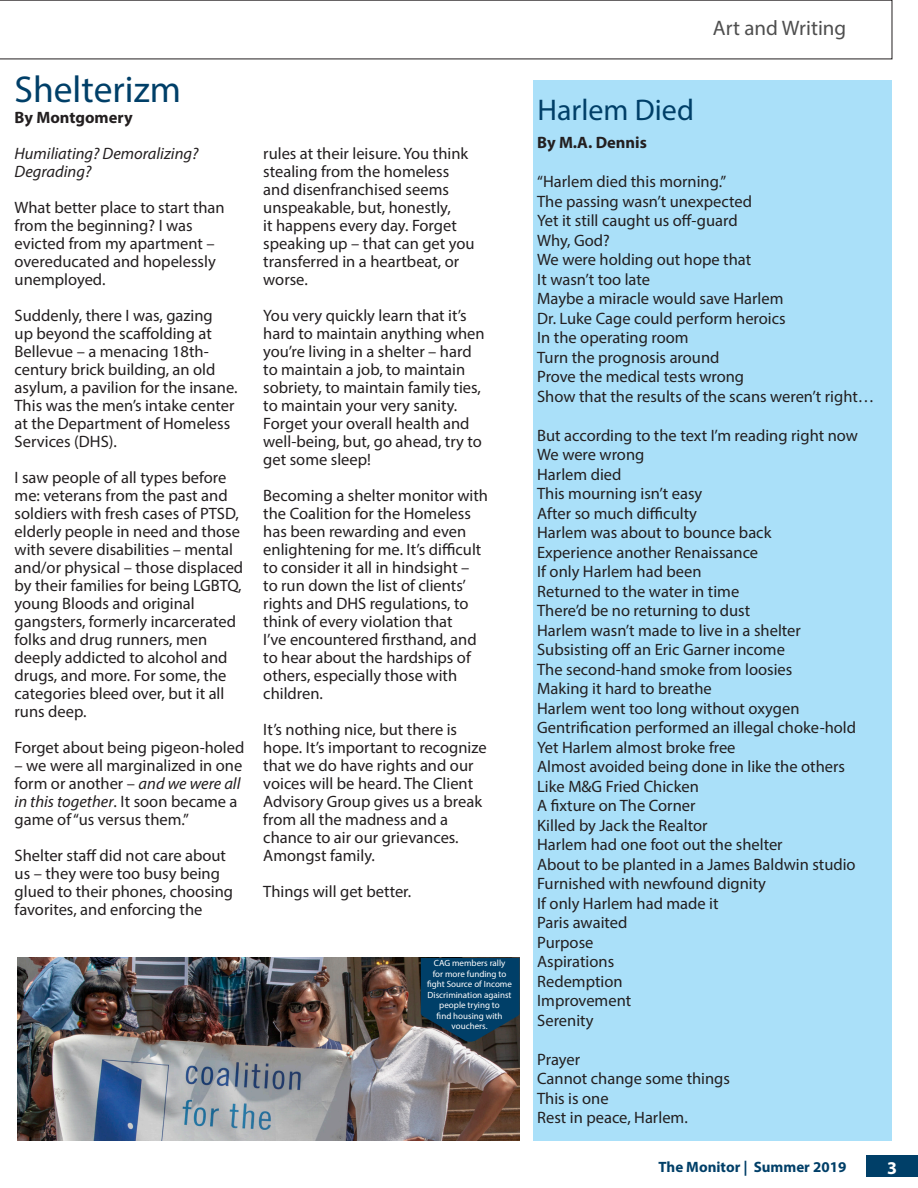
<style>
.page{position:relative;width:918px;height:1188px;background:#fff}
.page>*{position:absolute;margin:0;border:0;box-sizing:border-box;transform-origin:0 0}
.Head_1{font:37.5px "Myriad Pro";color:#003f68}
.t1{font:30px "Myriad Pro";color:#003f68}
.Subheading{font:21px "Myriad Pro";color:#4f4f4f}
.t2{font:700 18px "Myriad Pro";color:#fff}
.Body{font:16.5px/18px "Myriad Pro";color:#231f20}
.Body-2{font:italic 16.5px/18px "Myriad Pro";color:#231f20}
.Body-3{font:700 16.5px "Myriad Pro";color:#231f20}
.t3{font:700 15px "Myriad Pro";color:#003f68}
.t4{font:9px/10.5px "Myriad Pro";color:#fff;text-align:center}
.s1{font-style:italic}
</style>
<div class="page">
<div style="left:534px;top:81px;width:358px;height:1060px;background:#aae0f9"></div>
<svg style="left:0;top:0;width:892px;height:59px"></svg>
<div style="left:866px;top:1156px;width:52px;height:21px;background:#003f68"></div>
<img style="left:18px;top:958px;width:502px;height:183px">
<svg style="left:421px;top:958px;width:99px;height:84px;background:#0f4466"></svg>
<p class="Head_1" style="left:15px;top:66px;width:168px">Shelterizm</p>
<p class="Body-3" style="left:15px;top:107px;width:120px">By Montgomery</p>
<p class="Body-2" style="left:15px;top:144px;width:185px">Humiliating? Demoralizing?<br>Degrading?</p>
<p class="Body" style="left:15px;top:198px;width:212px">What better place to start than from the beginning? I was evicted from my apartment – overeducated and hopelessly unemployed.</p>
<p class="Body" style="left:15px;top:306px;width:224px">Suddenly, there I was, gazing<br>up beyond the scaffolding at<br>Bellevue – a menacing 18th&shy;century brick building, an old asylum, a pavilion for the insane.<br>This was the men’s intake center at the Department of Homeless<br>Services (DHS).</p>
<p class="Body" style="left:15px;top:468px;width:230px">I saw people of all types before me: veterans from the past and soldiers with fresh cases of PTSD, elderly people in need and those with severe disabilities – mental and/or physical – those displaced by their families for being LGBTQ, young Bloods and original gangsters, formerly incarcerated folks and drug runners, men deeply addicted to alcohol and drugs, and more. For some, the categories bleed over, but it all runs deep.</p>
<p class="Body" style="left:15px;top:738px;width:231px">Forget about being pigeon-holed</p>
<p class="Body" style="left:15px;top:756px;width:229px">– we were all marginalized in one form or another – <span class="s1">and we were all in this together</span>. It soon became a game of “us versus them.”</p>
<p class="Body" style="left:15px;top:846px;width:220px">Shelter staff did not care about us – they were too busy being glued to their phones, choosing favorites, and enforcing the</p>
<p class="Body" style="left:263px;top:144px;width:213px">rules at their leisure. You think stealing from the homeless and disenfranchised seems unspeakable, but, honestly,<br>it happens every day. Forget speaking up – that can get you transferred in a heartbeat, or worse.</p>
<p class="Body" style="left:263px;top:306px;width:223px">You very quickly learn that it’s hard to maintain anything when you’re living in a shelter – hard to maintain a job, to maintain sobriety, to maintain family ties, to maintain your very sanity.<br>Forget your overall health and well-being, but, go ahead, try to get some sleep!</p>
<p class="Body" style="left:263px;top:486px;width:226px">Becoming a shelter monitor with the Coalition for the Homeless has been rewarding and even enlightening for me. It’s difficult to consider it all in hindsight – to run down the list of clients’ rights and DHS regulations, to think of every violation that<br>I’ve encountered firsthand, and to hear about the hardships of others, especially those with children.</p>
<p class="Body" style="left:263px;top:720px;width:225px">It’s nothing nice, but there is hope. It’s important to recognize that we do have rights and our voices will be heard. The Client<br>Advisory Group gives us a break from all the madness and a chance to air our grievances.<br>Amongst family.</p>
<p class="Body" style="left:263px;top:882px;width:149px">Things will get better.</p>
<p class="t4" style="left:427px;top:958px;width:86px">CAG members rally<br>for more funding to fight Source of Income<br>Discrimination against people trying to<br>find housing with vouchers.</p>
<p class="Subheading" style="left:713px;top:15px;width:135px">Art and Writing</p>
<p class="t1" style="left:538px;top:92px;width:158px">Harlem Died</p>
<p class="Body-3" style="left:537px;top:132px;width:111px">By M.A. Dennis</p>
<p class="Body" style="left:537px;top:173px;width:191px">“Harlem died this morning.”</p>
<p class="Body" style="left:537px;top:192px;width:216px">The passing wasn’t unexpected</p>
<p class="Body" style="left:537px;top:212px;width:202px">Yet it still caught us off-guard</p>
<p class="Body" style="left:537px;top:231px;width:74px">Why, God?</p>
<p class="Body" style="left:537px;top:251px;width:216px">We were holding out hope that</p>
<p class="Body" style="left:537px;top:270px;width:114px">It wasn’t too late</p>
<p class="Body" style="left:537px;top:290px;width:248px">Maybe a miracle would save Harlem</p>
<p class="Body" style="left:537px;top:309px;width:250px">Dr. Luke Cage could perform heroics</p>
<p class="Body" style="left:537px;top:329px;width:153px">In the operating room</p>
<p class="Body" style="left:537px;top:348px;width:184px">Turn the prognosis around</p>
<p class="Body" style="left:537px;top:368px;width:209px">Prove the medical tests wrong</p>
<p class="Body" style="left:537px;top:387px;width:339px">Show that the results of the scans weren’t right…</p>
<p class="Body" style="left:537px;top:426px;width:322px">But according to the text I’m reading right now</p>
<p class="Body" style="left:537px;top:446px;width:109px">We were wrong</p>
<p class="Body" style="left:537px;top:465px;width:86px">Harlem died</p>
<p class="Body" style="left:537px;top:485px;width:167px">This mourning isn’t easy</p>
<p class="Body" style="left:537px;top:504px;width:161px">After so much difficulty</p>
<p class="Body" style="left:537px;top:524px;width:236px">Harlem was about to bounce back</p>
<p class="Body" style="left:537px;top:543px;width:223px">Experience another Renaissance</p>
<p class="Body" style="left:537px;top:563px;width:166px">If only Harlem had been</p>
<p class="Body" style="left:537px;top:582px;width:204px">Returned to the water in time</p>
<p class="Body" style="left:537px;top:602px;width:215px">There’d be no returning to dust</p>
<p class="Body" style="left:537px;top:621px;width:265px">Harlem wasn’t made to live in a shelter</p>
<p class="Body" style="left:537px;top:641px;width:249px">Subsisting off an Eric Garner income</p>
<p class="Body" style="left:537px;top:660px;width:257px">The second-hand smoke from loosies</p>
<p class="Body" style="left:537px;top:680px;width:176px">Making it hard to breathe</p>
<p class="Body" style="left:537px;top:699px;width:264px">Harlem went too long without oxygen</p>
<p class="Body" style="left:537px;top:719px;width:320px">Gentrification performed an illegal choke-hold</p>
<p class="Body" style="left:537px;top:738px;width:200px">Yet Harlem almost broke free</p>
<p class="Body" style="left:537px;top:758px;width:309px">Almost avoided being done in like the others</p>
<p class="Body" style="left:537px;top:777px;width:163px">Like M&amp;G Fried Chicken</p>
<p class="Body" style="left:537px;top:797px;width:160px">A fixture on The Corner</p>
<p class="Body" style="left:537px;top:816px;width:172px">Killed by Jack the Realtor</p>
<p class="Body" style="left:537px;top:836px;width:247px">Harlem had one foot out the shelter</p>
<p class="Body" style="left:537px;top:855px;width:320px">About to be planted in a James Baldwin studio</p>
<p class="Body" style="left:537px;top:875px;width:230px">Furnished with newfound dignity</p>
<p class="Body" style="left:537px;top:894px;width:183px">If only Harlem had made it</p>
<p class="Body" style="left:537px;top:914px;width:92px">Paris awaited</p>
<p class="Body" style="left:537px;top:933px;width:58px">Purpose</p>
<p class="Body" style="left:537px;top:953px;width:79px">Aspirations</p>
<p class="Body" style="left:537px;top:972px;width:87px">Redemption</p>
<p class="Body" style="left:537px;top:992px;width:96px">Improvement</p>
<p class="Body" style="left:537px;top:1011px;width:58px">Serenity</p>
<p class="Body" style="left:537px;top:1050px;width:44px">Prayer</p>
<p class="Body" style="left:537px;top:1070px;width:194px">Cannot change some things</p>
<p class="Body" style="left:537px;top:1089px;width:73px">This is one</p>
<p class="Body" style="left:537px;top:1109px;width:152px">Rest in peace, Harlem.</p>
<p class="t3" style="left:659px;top:1157px;width:189px">The Monitor | Summer 2019</p>
<p class="t2" style="left:887px;top:1156px;width:11px">3</p>
</div>
